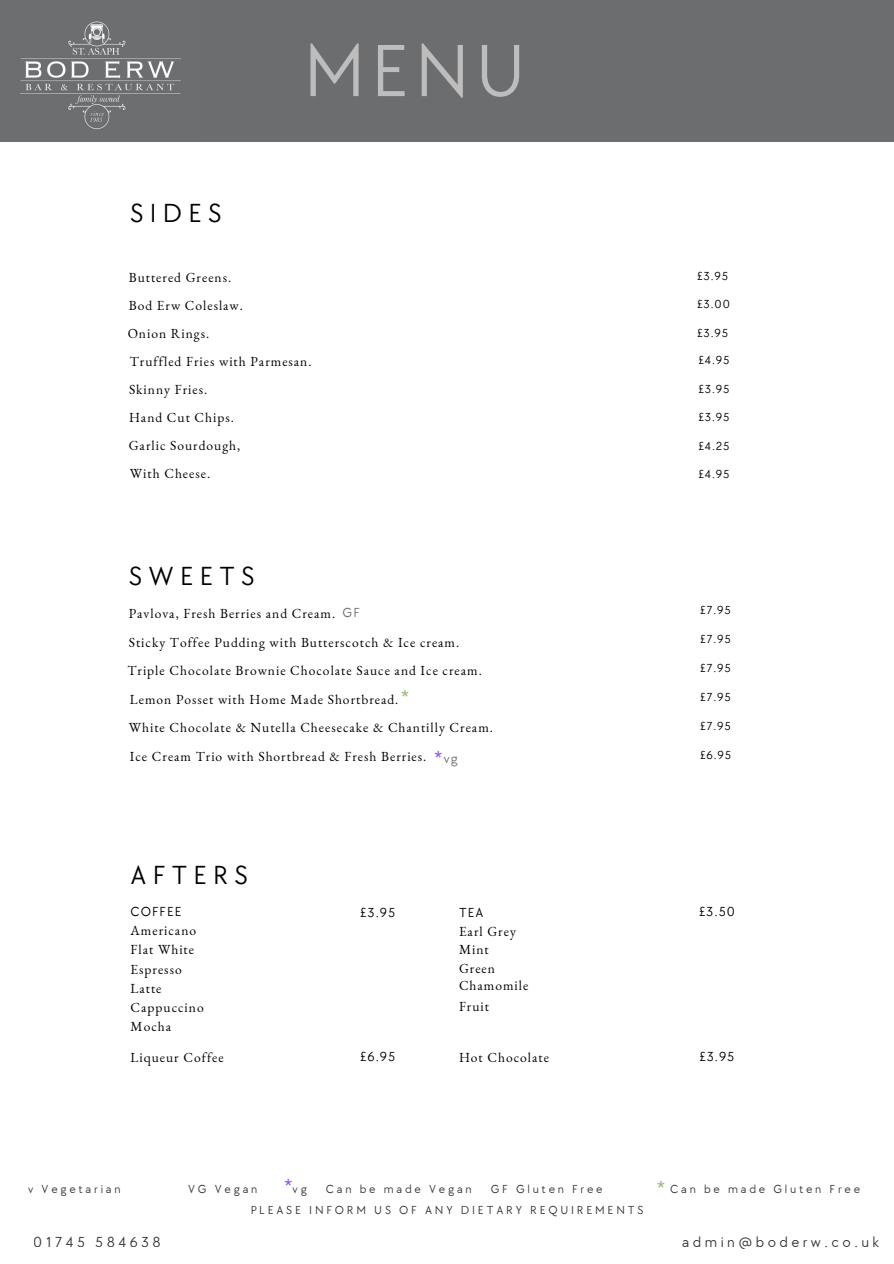
<style>
.page{position:relative;width:894px;height:1264px;background:#fff}
.page>*{position:absolute;margin:0;border:0;box-sizing:border-box;transform-origin:0 0}
.t1{font:76.35px "TT Chocolates";color:#bebdbd}
.t2{font:27px "TT Chocolates";letter-spacing:.23em;color:#000}
.t3{font:27px "TT Chocolates";color:#99bb7b}
.t4{font:27px "TT Chocolates";color:#5e17eb}
.t5{font:15px "TT Chocolates";letter-spacing:.23em;color:#000}
.t6{font:13.5px "EB Garamond";letter-spacing:.075em;color:#000}
.t7{font:13.5px "TT Chocolates";letter-spacing:.075em;color:#000}
.t8{font:13.5px "TT Chocolates";color:#6b6d6f}
.t9{font:12px "TT Chocolates";letter-spacing:.23em;color:#000}
.s1{font-size:27px;color:#5e17eb}
</style>
<div class="page">
<div style="left:0;top:0;width:893px;height:141px;background:#6b6d6f"></div>
<img style="left:20px;top:21px;width:161px;height:108px">
<h1 class="t2" style="left:130px;top:197px;width:93px">SIDES</h1>
<h2 class="t6" style="left:129px;top:269px;width:104px">Buttered Greens.</h2>
<p class="t6" style="left:129px;top:297px;width:116px">Bod Erw Coleslaw.</p>
<h6 class="t1" style="left:303px;top:27px;width:223px">MENU</h6>
<p class="t6" style="left:128px;top:325px;width:83px">Onion Rings.</p>
<h6 class="t6" style="left:130px;top:352px;width:183px">Truffled Fries with Parmesan.</h6>
<p class="t6" style="left:129px;top:380px;width:80px">Skinny Fries.</p>
<h6 class="t6" style="left:129px;top:408px;width:106px">Hand Cut Chips.</h6>
<h6 class="t6" style="left:129px;top:436px;width:113px">Garlic Sourdough,</h6>
<h6 class="t6" style="left:130px;top:464px;width:82px">With Cheese.</h6>
<p class="t2" style="left:129px;top:561px;width:127px">SWEETS</p>
<h2 class="t6" style="left:129px;top:604px;width:208px">Pavlova, Fresh Berries and Cream.</h2>
<p class="t6" style="left:129px;top:633px;width:332px">Sticky Toffee Pudding with Butterscotch &amp; Ice cream.</p>
<h5 class="t6" style="left:127px;top:661px;width:356px">Triple Chocolate Brownie Chocolate Sauce and Ice cream.</h5>
<h6 class="t6" style="left:130px;top:690px;width:270px">Lemon Posset with Home Made Shortbread.</h6>
<p class="t6" style="left:129px;top:719px;width:365px">White Chocolate &amp; Nutella Cheesecake &amp; Chantilly Cream.</p>
<h6 class="t6" style="left:130px;top:747px;width:298px">Ice Cream Trio with Shortbread &amp; Fresh Berries.</h6>
<h6 class="t8" style="left:342px;top:604px;width:19px">GF</h6>
<h6 class="t3" style="left:400px;top:683px;width:11px">*</h6>
<h6 class="t8" style="left:433px;top:751px;width:26px"><span class="s1">*</span>vg</h6>
<p class="t2" style="left:131px;top:859px;width:119px">AFTERS</p>
<p class="t9" style="left:697px;top:269px;width:33px">£3.95</p>
<h6 class="t9" style="left:697px;top:297px;width:34px">£3.00</h6>
<p class="t9" style="left:697px;top:326px;width:33px">£3.95</p>
<h6 class="t9" style="left:698px;top:354px;width:32px">£4.95</h6>
<p class="t9" style="left:698px;top:382px;width:33px">£3.95</p>
<h6 class="t9" style="left:698px;top:410px;width:33px">£3.95</h6>
<p class="t9" style="left:698px;top:439px;width:33px">£4.25</p>
<h6 class="t9" style="left:698px;top:467px;width:32px">£4.95</h6>
<h6 class="t9" style="left:700px;top:603px;width:32px">£7.95</h6>
<h6 class="t9" style="left:700px;top:632px;width:32px">£7.95</h6>
<h6 class="t9" style="left:700px;top:661px;width:32px">£7.95</h6>
<h6 class="t9" style="left:700px;top:690px;width:32px">£7.95</h6>
<h6 class="t9" style="left:700px;top:719px;width:32px">£7.95</h6>
<h6 class="t9" style="left:700px;top:748px;width:33px">£6.95</h6>
<p class="t7" style="left:131px;top:904px;width:52px">COFFEE</p>
<p class="t6" style="left:131px;top:921px;width:67px">Americano</p>
<h6 class="t6" style="left:131px;top:940px;width:65px">Flat White</h6>
<p class="t6" style="left:131px;top:959px;width:53px">Espresso</p>
<h6 class="t6" style="left:131px;top:978px;width:32px">Latte</h6>
<p class="t6" style="left:131px;top:998px;width:75px">Cappuccino</p>
<p class="t6" style="left:131px;top:1017px;width:42px">Mocha</p>
<h6 class="t6" style="left:131px;top:1048px;width:95px">Liqueur Coffee</h6>
<h6 class="t7" style="left:360px;top:904px;width:37px">£3.95</h6>
<h6 class="t7" style="left:698px;top:904px;width:37px">£3.50</h6>
<h6 class="t7" style="left:459px;top:904px;width:26px">TEA</h6>
<h6 class="t7" style="left:360px;top:1048px;width:37px">£6.95</h6>
<h2 class="t6" style="left:459px;top:922px;width:58px">Earl Grey</h2>
<h5 class="t6" style="left:459px;top:940px;width:31px">Mint</h5>
<h6 class="t6" style="left:459px;top:959px;width:37px">Green</h6>
<h6 class="t6" style="left:459px;top:976px;width:71px">Chamomile</h6>
<h5 class="t6" style="left:459px;top:997px;width:32px">Fruit</h5>
<h6 class="t6" style="left:459px;top:1048px;width:91px">Hot Chocolate</h6>
<h6 class="t7" style="left:699px;top:1048px;width:37px">£3.95</h6>
<p class="t9" style="left:28px;top:1181px;width:94px">v Vegetarian</p>
<p class="t9" style="left:188px;top:1181px;width:71px">VG Vegan</p>
<h2 class="t4" style="left:283px;top:1172px;width:11px">*</h2>
<h6 class="t3" style="left:656px;top:1174px;width:11px">*</h6>
<p class="t9" style="left:292px;top:1181px;width:16px">vg</p>
<p class="t9" style="left:326px;top:1181px;width:147px">Can be made Vegan</p>
<p class="t9" style="left:490px;top:1181px;width:113px">GF Gluten Free</p>
<p class="t9" style="left:670px;top:1181px;width:191px">Can be made Gluten Free</p>
<p class="t9" style="left:250px;top:1203px;width:395px">PLEASE INFORM US OF ANY DIETARY REQUIREMENTS</p>
<p class="t5" style="left:34px;top:1232px;width:128px">01745 584638</p>
<p class="t5" style="left:682px;top:1232px;width:198px">admin@boderw.co.uk</p>
</div>
